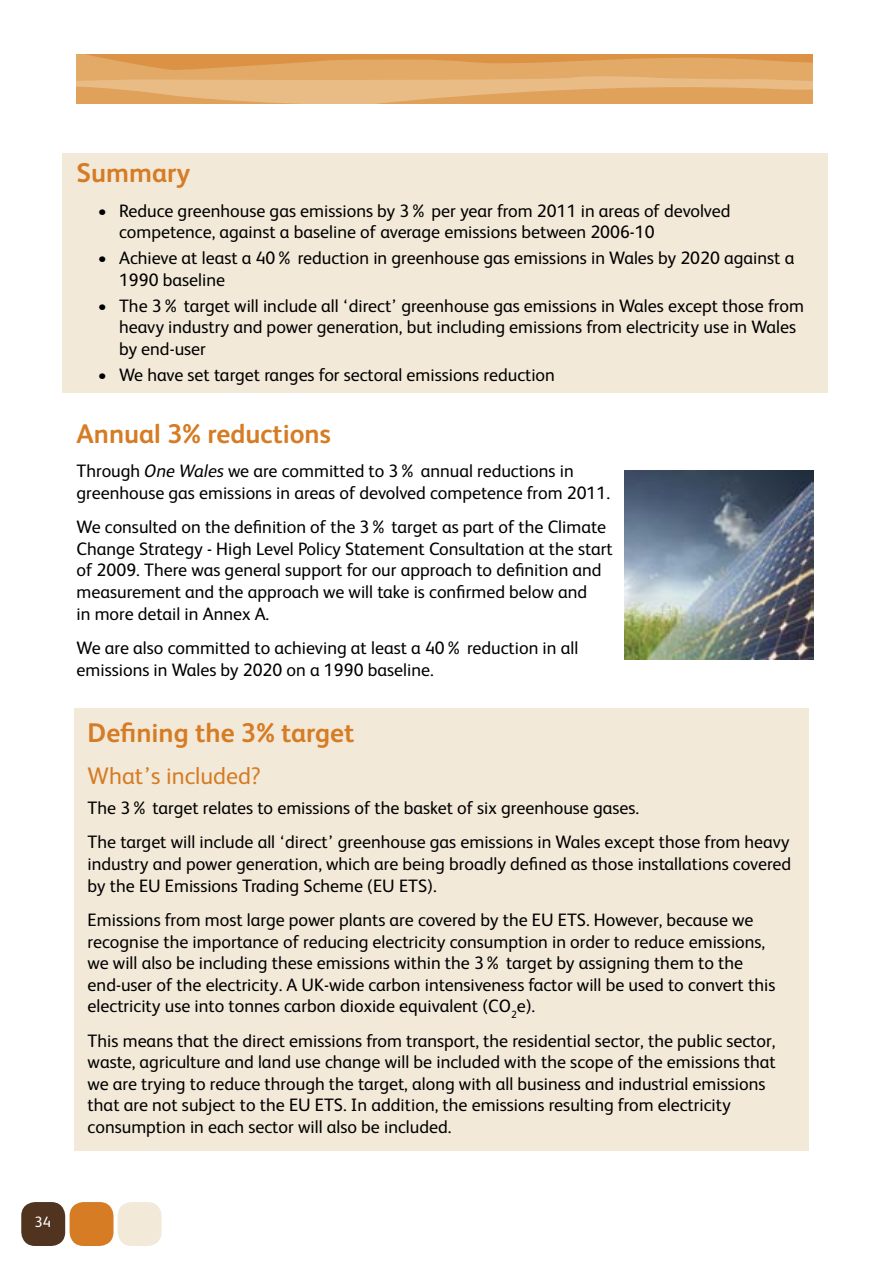
<style>
.page{position:relative;width:893px;height:1263px;background:#fff}
.page>*{position:absolute;margin:0;border:0;box-sizing:border-box;transform-origin:0 0}
.Sub_Heading{font:700 27px "FS Albert";color:#d57c24}
.sub_sub_head{font:24px "FS Albert";color:#d57c24}
.Body_Text{font:18px/21.6px "FS Albert";color:#000}
.Bullet{font:18px/21.6px "FS Albert";color:#000}
.t1{font:15px "FS Albert";color:#fff}
.s1{font-style:italic}
</style>
<div class="page">
<div style="left:21px;top:1202px;width:44px;height:44px;background:#503420;border-radius:14px"></div>
<div style="left:70px;top:1202px;width:44px;height:44px;background:#d57c24;border-radius:14px"></div>
<div style="left:118px;top:1202px;width:44px;height:44px;background:#f3e9d9;border-radius:14px"></div>
<svg style="left:77px;top:54px;width:735px;height:49px;background:#e3a968"></svg>
<div style="left:62px;top:153px;width:766px;height:240px;background:#f3e9d9"></div>
<div style="left:75px;top:709px;width:734px;height:442px;background:#f3e9d9"></div>
<img style="left:625px;top:470px;width:189px;height:189px">
<p class="Sub_Heading" style="left:77px;top:155px;width:115px">Summary</p>
<p class="Bullet" style="left:119px;top:199px;width:613px;text-indent:-21px">• Reduce greenhouse gas emissions by 3% per year from 2011 in areas of devolved competence, against a baseline of average emissions between 2006-10</p>
<p class="Bullet" style="left:119px;top:246px;width:677px;text-indent:-21px">• Achieve at least a 40% reduction in greenhouse gas emissions in Wales by 2020 against a<br>1990 baseline</p>
<p class="Bullet" style="left:119px;top:294px;width:686px;text-indent:-21px">• The 3% target will include all ‘direct’ greenhouse gas emissions in Wales except those from heavy industry and power generation, but including emissions from electricity use in Wales by end-user</p>
<p class="Bullet" style="left:98px;top:363px;width:459px">• We have set target ranges for sectoral emissions reduction</p>
<p class="Sub_Heading" style="left:77px;top:415px;width:256px">Annual 3% reductions</p>
<p class="Body_Text" style="left:77px;top:459px;width:535px">Through <span class="s1">One Wales</span> we are committed to 3% annual reductions in greenhouse gas emissions in areas of devolved competence from 2011.</p>
<p class="Body_Text" style="left:77px;top:515px;width:538px">We consulted on the definition of the 3% target as part of the Climate Change Strategy - High Level Policy Statement Consultation at the start of 2009. There was general support for our approach to definition and measurement and the approach we will take is confirmed below and<br>in more detail in Annex A.</p>
<p class="Body_Text" style="left:77px;top:636px;width:503px">We are also committed to achieving at least a 40% reduction in all emissions in Wales by 2020 on a 1990 baseline.</p>
<p class="Sub_Heading" style="left:88px;top:715px;width:268px">Defining the 3% target</p>
<p class="sub_sub_head" style="left:88px;top:760px;width:175px">What’s included?</p>
<p class="Body_Text" style="left:88px;top:796px;width:553px">The 3% target relates to emissions of the basket of six greenhouse gases.</p>
<p class="Body_Text" style="left:88px;top:830px;width:705px;text-align:justify">The target will include all ‘direct’ greenhouse gas emissions in Wales except those from heavy industry and power generation, which are being broadly defined as those installations covered by the EU Emissions Trading Scheme (EU ETS).</p>
<p class="Body_Text" style="left:88px;top:908px;width:689px">Emissions from most large power plants are covered by the EU ETS. However, because we recognise the importance of reducing electricity consumption in order to reduce emissions, we will also be including these emissions within the 3% target by assigning them to the end-user of the electricity. A UK-wide carbon intensiveness factor will be used to convert this electricity use into tonnes carbon dioxide equivalent (CO<sub>2</sub>e).</p>
<p class="Body_Text" style="left:88px;top:1029px;width:690px">This means that the direct emissions from transport, the residential sector, the public sector, waste, agriculture and land use change will be included with the scope of the emissions that we are trying to reduce through the target, along with all business and industrial emissions that are not subject to the EU ETS. In addition, the emissions resulting from electricity consumption in each sector will also be included.</p>
<p class="t1" style="left:35px;top:1211px;width:18px">34</p>
</div>
